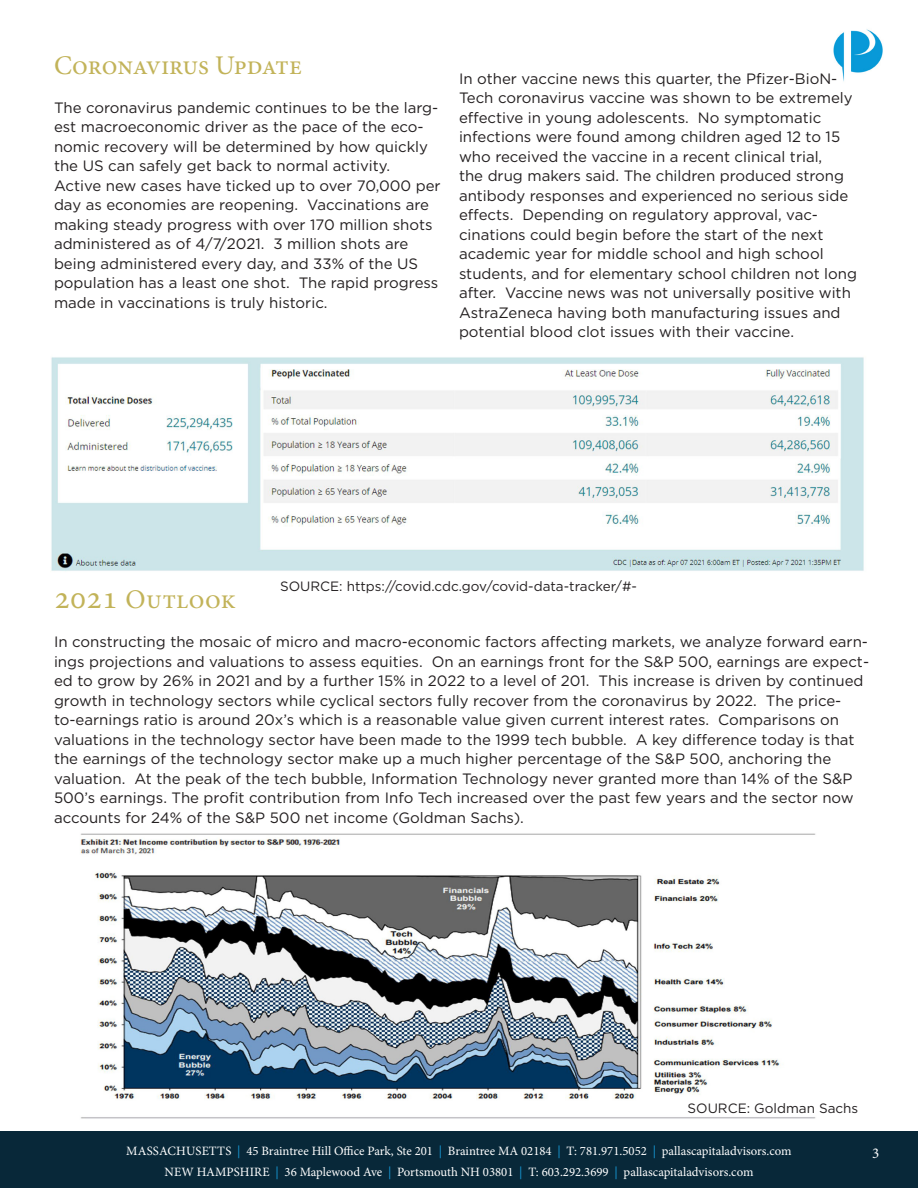
<style>
.page{position:relative;width:918px;height:1188px;background:#fff}
.page>*{position:absolute;margin:0;border:0;box-sizing:border-box;transform-origin:0 0}
.t1{font:27px "Minion Pro";letter-spacing:-.005em;color:#c2b359}
.t2{font:15px/19.5px "Gotham";color:#231f20}
.t3{font:15px "Minion Pro";color:#fff}
.t4{font:13.5px "Gotham";color:#231f20}
.t5{font:12.75px "Minion Pro";color:#fff}
.s1{font-size:33px}
.s2{color:#179ad7}
</style>
<div class="page">
<img style="left:833px;top:29px;width:50px;height:53px">
<div style="left:0;top:1132px;width:918px;height:56px;background:#082839"></div>
<img style="left:51px;top:357px;width:813px;height:214px">
<img style="left:80px;top:833px;width:736px;height:286px">
<p class="t1" style="left:54px;top:47px;width:250px">Coronavirus Update</p>
<p class="t2" style="left:54px;top:97px;width:388px">The coronavirus pandemic continues to be the larg&shy;est macroeconomic driver as the pace of the eco&shy;nomic recovery will be determined by how quickly the US can safely get back to normal activity.<br>Active new cases have ticked up to over 70,000 per day as economies are reopening. Vaccinations are making steady progress with over 170 million shots administered as of 4/7/2021. 3 million shots are being administered every day, and 33% of the US population has a least one shot. The rapid progress made in vaccinations is truly historic.</p>
<p class="t2" style="left:459px;top:69px;width:400px">In other vaccine news this quarter, the Pfizer-BioN-Tech coronavirus vaccine was shown to be extremely effective in young adolescents. No symptomatic infections were found among children aged 12 to 15 who received the vaccine in a recent clinical trial,<br>the drug makers said. The children produced strong antibody responses and experienced no serious side effects. Depending on regulatory approval, vac&shy;cinations could begin before the start of the next academic year for middle school and high school students, and for elementary school children not long after. Vaccine news was not universally positive with AstraZeneca having both manufacturing issues and potential blood clot issues with their vaccine.</p>
<p class="t4" style="left:280px;top:578px;width:358px">SOURCE: https://covid.cdc.gov/covid-data-tracker/#-</p>
<p class="t1" style="left:54px;top:581px;width:183px"><span class="s1">2021</span> Outlook</p>
<p class="t2" style="left:54px;top:632px;width:817px">In constructing the mosaic of micro and macro-economic factors affecting markets, we analyze forward earn&shy;ings projections and valuations to assess equities. On an earnings front for the S&amp;P 500, earnings are expect&shy;ed to grow by 26% in 2021 and by a further 15% in 2022 to a level of 201. This increase is driven by continued growth in technology sectors while cyclical sectors fully recover from the coronavirus by 2022. The price&shy;to-earnings ratio is around 20x’s which is a reasonable value given current interest rates. Comparisons on valuations in the technology sector have been made to the 1999 tech bubble. A key difference today is that the earnings of the technology sector make up a much higher percentage of the S&amp;P 500, anchoring the valuation. At the peak of the tech bubble, Information Technology never granted more than 14% of the S&amp;P 500’s earnings. The profit contribution from Info Tech increased over the past few years and the sector now accounts for 24% of the S&amp;P 500 net income (Goldman Sachs).</p>
<p class="t4" style="left:688px;top:1100px;width:172px">SOURCE: Goldman Sachs</p>
<p class="t5" style="left:237px;top:1142px;width:556px"><span class="s2">|</span> 45 Braintree Hill Office Park, Ste 201 <span class="s2">|</span> Braintree MA 02184 <span class="s2">|</span> T: 781.971.5052 <span class="s2">|</span> pallascapitaladvisors.com</p>
<p class="t5" style="left:165px;top:1163px;width:590px">NEW HAMPSHIRE <span class="s2">|</span> 36 Maplewood Ave <span class="s2">|</span> Portsmouth NH 03801 <span class="s2">|</span> T: 603.292.3699 <span class="s2">|</span> pallascapitaladvisors.com</p>
<p class="t5" style="left:126px;top:1142px;width:107px">MASSACHUSETTS</p>
<p class="t3" style="left:872px;top:1144px;width:9px">3</p>
</div>
